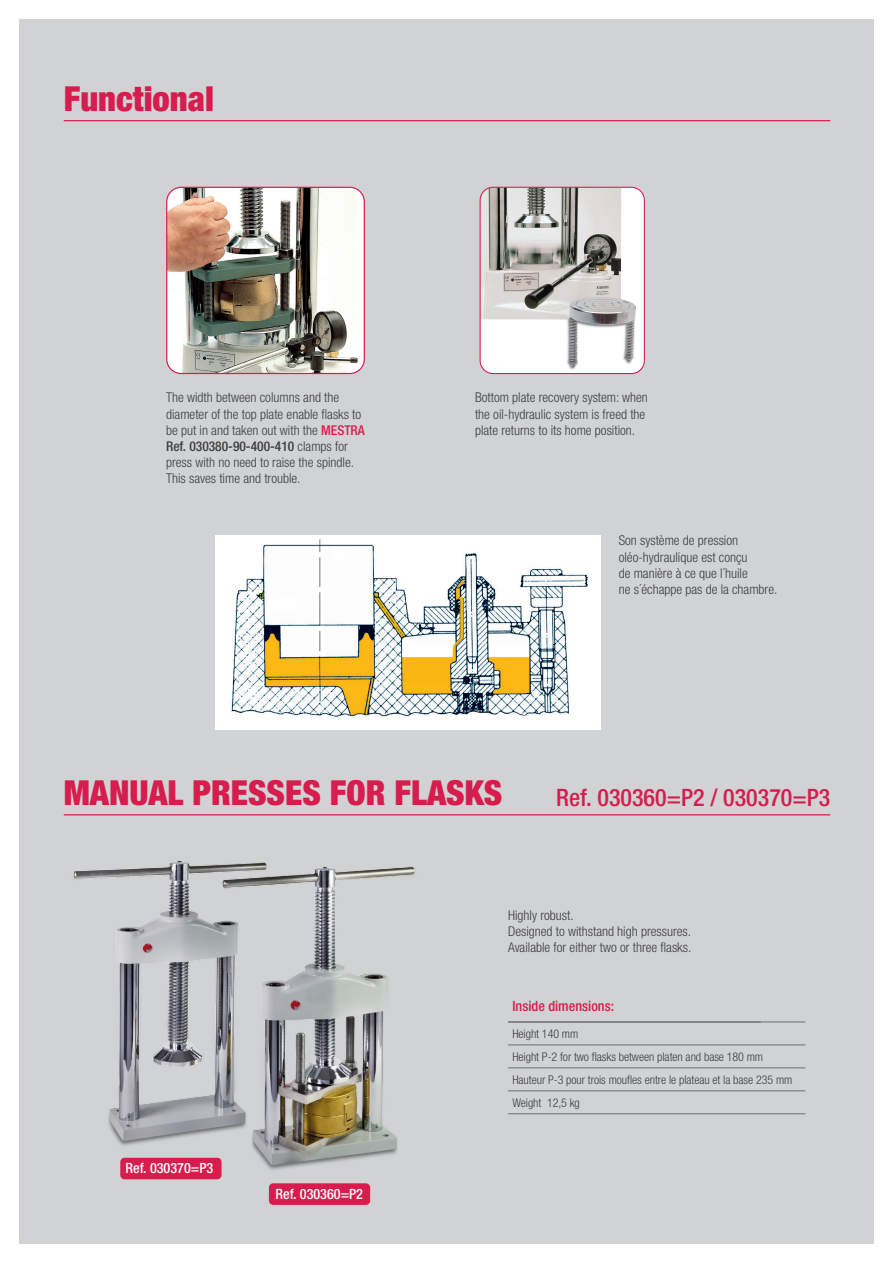
<style>
.page{position:relative;width:893px;height:1263px;background:#fff}
.page>*{position:absolute;margin:0;border:0;box-sizing:border-box;transform-origin:0 0}
.t1{font:900 condensed 34.5px "Helvetica Neue LT Std";color:#d71c4e}
.t2{font:500 condensed 24px "Helvetica Neue LT Std";color:#d71c4e}
.t3{font:500 condensed 14.1px "Helvetica Neue LT Std";color:#fff}
.t4{font:500 condensed 14.1px "Helvetica Neue LT Std";color:#d71c4e}
.Características{font:300 condensed 13.5px/16.2px "Helvetica Neue LT Std";color:#3e3e3f}
.Tx_general{font:300 condensed 12px "Helvetica Neue LT Std";letter-spacing:-.005em;color:#3e3e3f}
.s1{font-weight:500;color:#de1b50}
.s2{font-weight:500}
</style>
<div class="page">
<div style="left:19px;top:19px;width:854px;height:1224px;background:#d1d2d4"></div>
<div style="left:269px;top:1183px;width:101px;height:22px;background:#d71c4e;border-radius:4px"></div>
<img style="left:167px;top:187px;width:197px;height:186px">
<div style="left:166px;top:187px;width:199px;height:187px;border:1px solid #d71c4e;border-radius:14px"></div>
<img style="left:480px;top:187px;width:164px;height:187px">
<div style="left:480px;top:187px;width:165px;height:187px;border:1px solid #d71c4e;border-radius:13px"></div>
<img style="left:215px;top:536px;width:386px;height:193px">
<img style="left:73px;top:861px;width:342px;height:319px">
<hr style="left:508px;top:1022px;width:297px;height:1px;background:#6c6d70">
<hr style="left:508px;top:1045px;width:297px;height:1px;background:#6c6d70">
<hr style="left:508px;top:1067px;width:297px;height:1px;background:#6c6d70">
<hr style="left:508px;top:1090px;width:297px;height:1px;background:#6c6d70">
<hr style="left:508px;top:1113px;width:297px;height:1px;background:#6c6d70">
<hr style="left:64px;top:120px;width:766px;height:1px;background:#d71c4e">
<hr style="left:64px;top:814px;width:766px;height:1px;background:#d71c4e">
<p class="t1" style="left:64px;top:77px;width:152px">Functional</p>
<p class="Características" style="left:166px;top:389px;width:200px">The width between columns and the diameter of the top plate enable flasks to be put in and taken out with the <span class="s1">MESTRA </span><span class="s2">Ref. 030380-90-400-410</span> clamps for press with no need to raise the spindle.<br>This saves time and trouble.</p>
<p class="Características" style="left:475px;top:389px;width:174px">Bottom plate recovery system: when the oil-hydraulic system is freed the plate returns to its home position.</p>
<p class="Características" style="left:619px;top:532px;width:121px">Son système de pression</p>
<p class="Características" style="left:619px;top:549px;width:130px">oléo-hydraulique est conçu</p>
<p class="Características" style="left:619px;top:565px;width:131px">de manière à ce que l´huile</p>
<p class="Características" style="left:619px;top:581px;width:160px">ne s´échappe pas de la chambre.</p>
<p class="t1" style="left:64px;top:771px;width:440px">MANUAL PRESSES FOR FLASKS</p>
<p class="t2" style="left:556px;top:783px;width:276px">Ref. 030360=P2 / 030370=P3</p>
<p class="Características" style="left:508px;top:907px;width:184px">Highly robust.<br>Designed to withstand high pressures.</p>
<p class="Características" style="left:508px;top:939px;width:185px">Available for either two or three flasks.</p>
<p class="t3" style="left:126px;top:1160px;width:89px">Ref. 030370=P3</p>
<p class="t3" style="left:275px;top:1186px;width:89px">Ref. 030360=P2</p>
<p class="t4" style="left:512px;top:997px;width:103px">Inside dimensions:</p>
<p class="Tx_general" style="left:512px;top:1026px;width:67px">Height 140 mm</p>
<p class="Tx_general" style="left:512px;top:1049px;width:252px">Height P-2 for two flasks between platen and base 180 mm</p>
<p class="Tx_general" style="left:512px;top:1072px;width:281px">Hauteur P-3 pour trois moufles entre le plateau et la base 235 mm</p>
<p class="Tx_general" style="left:512px;top:1095px;width:69px">Weight 12,5 kg</p>
</div>
